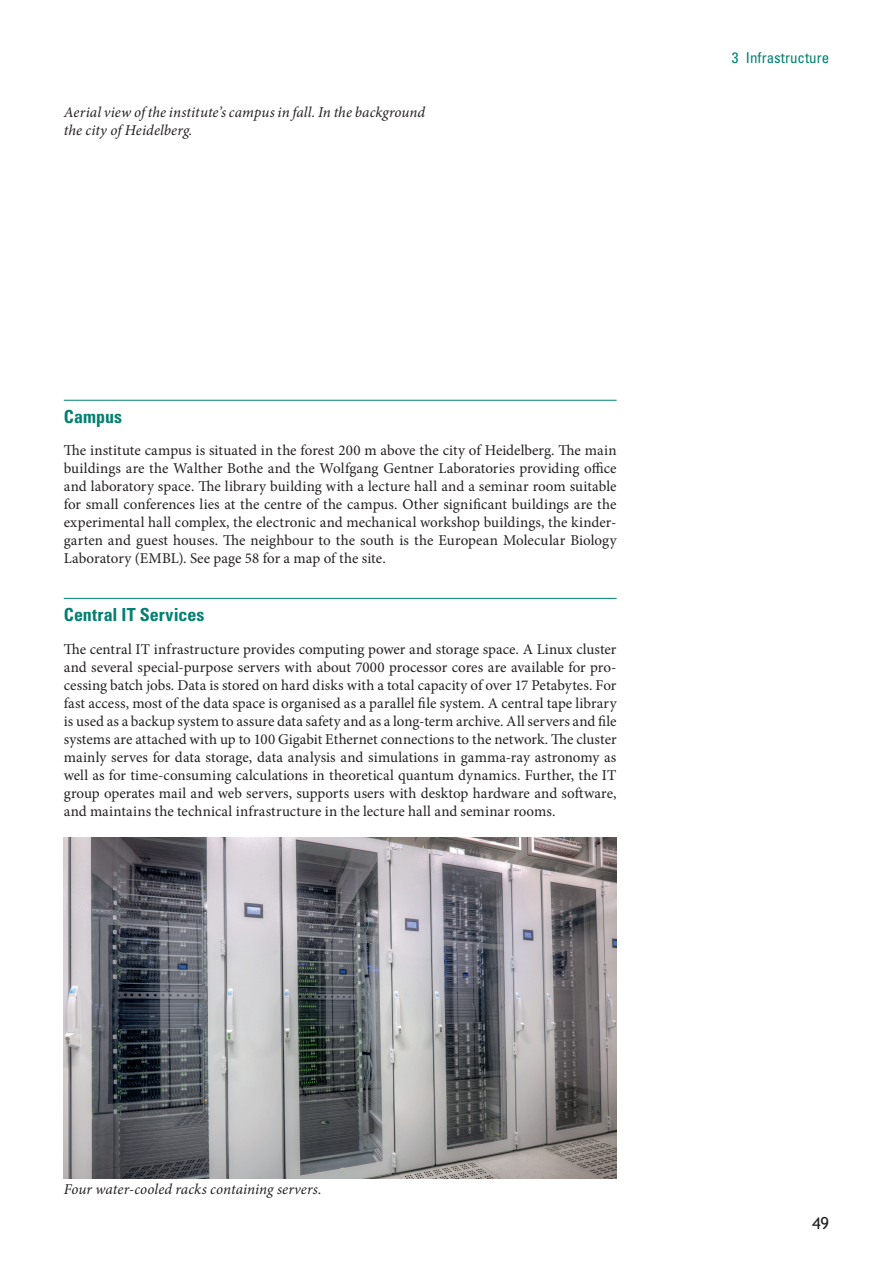
<style>
.page{position:relative;width:893px;height:1263px;background:#fff}
.page>*{position:absolute;margin:0;border:0;box-sizing:border-box;transform-origin:0 0}
.t1{font:700 condensed 18px "Univers";letter-spacing:.005em;color:#008070}
.t2{font:16.5px "Trebuchet MS";color:#231f20}
.t3{font:15px/18px "Minion Pro";letter-spacing:.005em;color:#231f20;text-align:justify}
.t4{font:italic 15px/18px "Minion Pro";letter-spacing:.005em;color:#231f20}
.t5{font:condensed 15px "Univers";color:#008070}
</style>
<div class="page">
<hr style="left:64px;top:400px;width:553px;height:1px;background:#008070">
<hr style="left:64px;top:598px;width:553px;height:1px;background:#008070">
<img style="left:64px;top:838px;width:553px;height:340px">
<p class="t4" style="left:64px;top:103px;width:363px">Aerial view of the institute’s campus in fall. In the background the city of Heidelberg.</p>
<p class="t1" style="left:64px;top:405px;width:60px">Campus</p>
<p class="t3" style="left:64px;top:442px;width:554px">The institute campus is situated in the forest 200 m above the city of Heidelberg. The main buildings are the Walther Bothe and the Wolfgang Gentner Laboratories providing office and laboratory space. The library building with a lecture hall and a seminar room suitable for small conferences lies at the centre of the campus. Other significant buildings are the experimental hall complex, the electronic and mechanical workshop buildings, the kinder&shy;garten and guest houses. The neighbour to the south is the European Molecular Biology Laboratory (EMBL). See page 58 for a map of the site.</p>
<p class="t1" style="left:64px;top:603px;width:142px">Central IT Services</p>
<p class="t3" style="left:64px;top:640px;width:554px">The central IT infrastructure provides computing power and storage space. A Linux cluster and several special-purpose servers with about 7000 processor cores are available for pro&shy;cessing batch jobs. Data is stored on hard disks with a total capacity of over 17 Petabytes. For fast access, most of the data space is organised as a parallel file system. A central tape library is used as a backup system to assure data safety and as a long-term archive. All servers and file systems are attached with up to 100 Gigabit Ethernet connections to the network. The cluster mainly serves for data storage, data analysis and simulations in gamma-ray astronomy as well as for time-consuming calculations in theoretical quantum dynamics. Further, the IT group operates mail and web servers, supports users with desktop hardware and software, and maintains the technical infrastructure in the lecture hall and seminar rooms.</p>
<p class="t5" style="left:732px;top:48px;width:99px">3 Infrastructure</p>
<p class="t4" style="left:64px;top:1180px;width:259px">Four water-cooled racks containing servers.</p>
<p class="t2" style="left:812px;top:1213px;width:18px">49</p>
</div>
